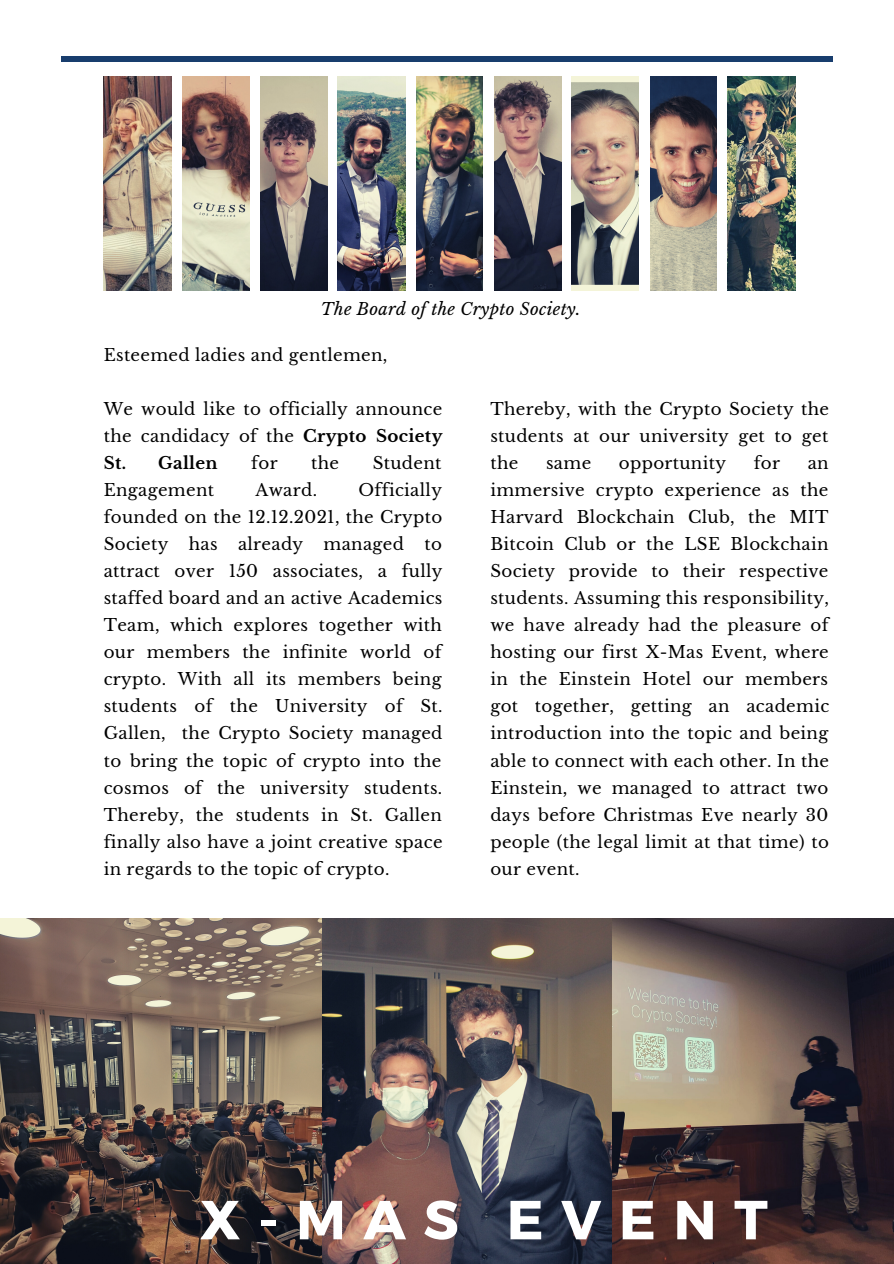
<style>
.page{position:relative;width:894px;height:1264px;background:#fff}
.page>*{position:absolute;margin:0;border:0;box-sizing:border-box;transform-origin:0 0}
.t1{font:700 54.9px "Montserrat";letter-spacing:.32em;color:#fff}
.t2{font:16.65px/27px "Libre Baskerville";letter-spacing:.02em;color:#000;text-align:justify}
.t3{font:italic 16.65px "Libre Baskerville";letter-spacing:.02em;color:#000}
.s1{font-weight:700}
</style>
<div class="page">
<img style="left:104px;top:76px;width:67px;height:214px">
<img style="left:182px;top:76px;width:67px;height:214px">
<img style="left:260px;top:76px;width:68px;height:214px">
<hr style="left:61px;top:57px;width:771px;height:4px;background:#183d6d">
<img style="left:337px;top:76px;width:68px;height:214px">
<img style="left:416px;top:76px;width:66px;height:214px">
<img style="left:494px;top:76px;width:67px;height:214px">
<img style="left:571px;top:76px;width:67px;height:214px">
<img style="left:650px;top:76px;width:66px;height:214px">
<img style="left:727px;top:76px;width:68px;height:214px">
<img style="left:0;top:918px;width:322px;height:345px">
<img style="left:611px;top:918px;width:282px;height:345px">
<img style="left:322px;top:918px;width:289px;height:345px">
<p class="t3" style="left:321px;top:299px;width:261px">The Board of the Crypto Society.</p>
<p class="t2" style="left:104px;top:341px;width:285px">Esteemed ladies and gentlemen,</p>
<p class="t2" style="left:104px;top:396px;width:340px">We would like to officially announce the candidacy of the <span class="s1">Crypto Society St. Gallen</span></p>
<p class="t2" style="left:251px;top:450px;width:28px">for</p>
<p class="t2" style="left:311px;top:450px;width:29px">the</p>
<p class="t2" style="left:372px;top:450px;width:70px">Student</p>
<p class="t2" style="left:104px;top:477px;width:340px;text-indent:255px">Officially founded on the 12.12.2021, the Crypto Society has already managed to attract over 150 associates, a fully staffed board and an active Academics Team, which explores together with our members the infinite world of crypto. With all its members being students of the University of St.<br>Gallen, the Crypto Society managed to bring the topic of crypto into the cosmos of the university students.<br>Thereby, the students in St. Gallen finally also have a joint creative space in regards to the topic of crypto.</p>
<p class="t2" style="left:104px;top:477px;width:112px">Engagement</p>
<p class="t2" style="left:255px;top:477px;width:63px">Award.</p>
<p class="t2" style="left:490px;top:396px;width:340px">Thereby, with the Crypto Society the students at our university get to get the</p>
<p class="t2" style="left:546px;top:450px;width:47px">same</p>
<p class="t2" style="left:618px;top:450px;width:109px">opportunity</p>
<p class="t2" style="left:753px;top:450px;width:28px">for</p>
<p class="t2" style="left:490px;top:450px;width:340px;text-indent:317px">an immersive crypto experience as the Harvard Blockchain Club, the MIT Bitcoin Club or the LSE Blockchain Society provide to their respective students. Assuming this responsibility, we have already had the pleasure of hosting our first X-Mas Event, where in the Einstein Hotel our members got together, getting an academic introduction into the topic and being able to connect with each other. In the Einstein, we managed to attract two days before Christmas Eve nearly 30 people (the legal limit at that time) to our event.</p>
<p class="t1" style="left:200px;top:1183px;width:569px">X-MAS EVENT</p>
</div>
